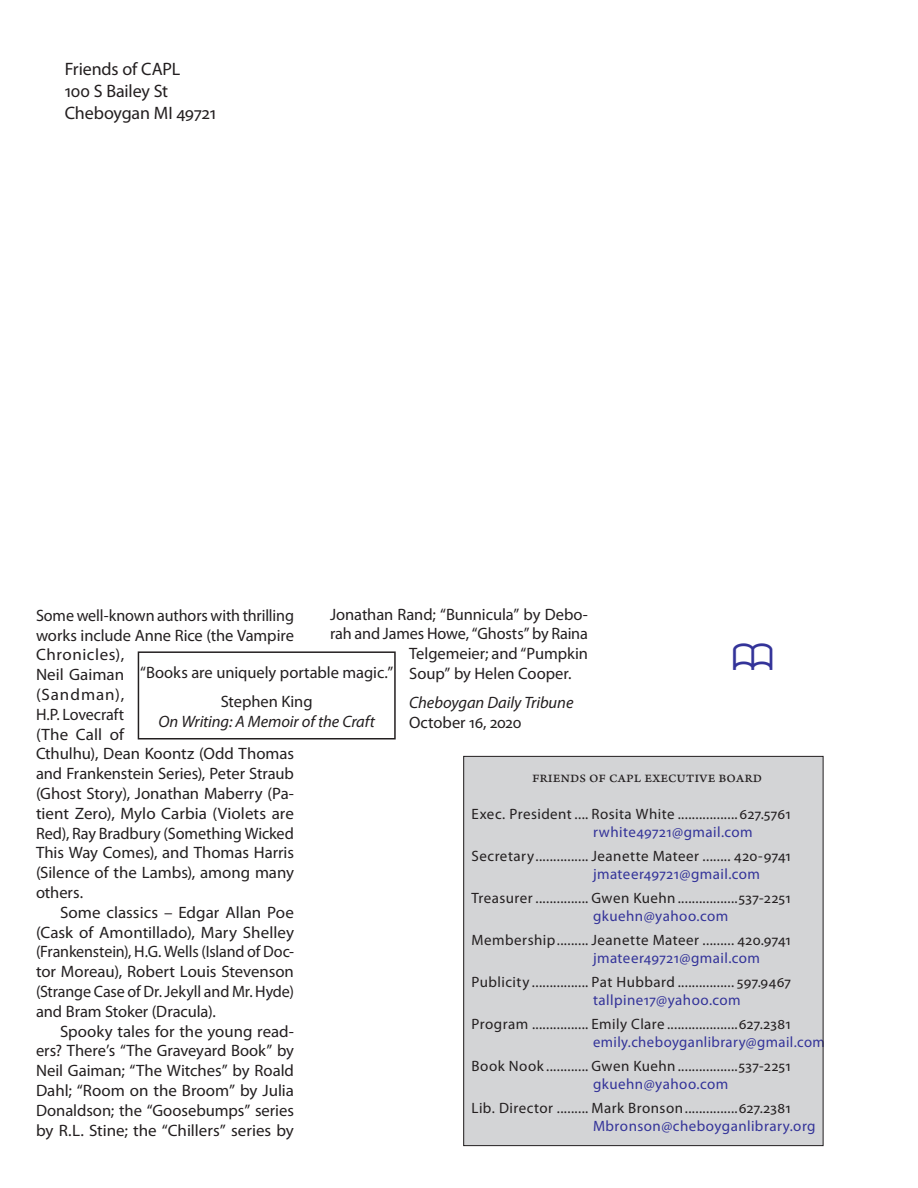
<style>
.page{position:relative;width:918px;height:1188px;background:#fff}
.page>*{position:absolute;margin:0;border:0;box-sizing:border-box;transform-origin:0 0}
.Body_No_Indent{font:18px "Myriad Pro";letter-spacing:-.01em;color:#231f20}
.Body{font:16.5px/19.8px "Myriad Pro";letter-spacing:-.005em;color:#231f20;text-align:justify}
.Body_No_Indent-2{font:16.5px/19.8px "Myriad Pro";color:#231f20}
.Body_No_Indent-3{font:italic 16.5px "Myriad Pro";letter-spacing:-.005em;color:#231f20}
.Officers_Heading{font:16.5px "Arno Pro";color:#231f20}
.Officers_First_Line{font:15px "Myriad Pro";letter-spacing:.03em;color:#231f20}
.Officers_Second_Line{font:15px "Myriad Pro";letter-spacing:.03em;color:#339}
</style>
<div class="page">
<div style="left:138px;top:651px;width:258px;height:89px;border:2px solid #231f20"></div>
<div style="left:464px;top:756px;width:359px;height:390px;background:#d3d4d6"></div>
<div style="left:463px;top:756px;width:361px;height:390px;border:1px solid #231f20"></div>
<p class="Body_No_Indent" style="left:65px;top:58px;width:117px">Friends of CAPL</p>
<p class="Body_No_Indent" style="left:65px;top:80px;width:105px">100 S Bailey St</p>
<p class="Body_No_Indent" style="left:65px;top:101px;width:153px">Cheboygan MI 49721</p>
<p class="Body" style="left:330px;top:604px;width:260px">Jonathan Rand; “Bunnicula” by Debo-</p>
<p class="Body" style="left:330px;top:624px;width:259px">rah and James Howe, “Ghosts” by Raina</p>
<p class="Body" style="left:409px;top:643px;width:180px">Telgemeier; and “Pumpkin</p>
<p class="Body" style="left:409px;top:663px;width:164px">Soup” by Helen Cooper.</p>
<p class="Body_No_Indent-3" style="left:409px;top:692px;width:166px">Cheboygan Daily Tribune</p>
<p class="Body_No_Indent-2" style="left:409px;top:712px;width:114px">October 16, 2020</p>
<p class="Body_No_Indent-2" style="left:36px;top:605px;width:260px">Some well-known authors with thrilling works include Anne Rice (the Vampire<br>Chronicles),<br>Neil Gaiman<br>(Sandman),<br>H.P. Lovecraft<br>(The Call of<br>Cthulhu), Dean Koontz (Odd Thomas and Frankenstein Series), Peter Straub (Ghost Story), Jonathan Maberry (Pa&shy;tient Zero), Mylo Carbia (Violets are<br>Red), Ray Bradbury (Something Wicked<br>This Way Comes), and Thomas Harris (Silence of the Lambs), among many others.</p>
<p class="Body" style="left:36px;top:902px;width:260px;text-indent:24px">Some classics – Edgar Allan Poe (Cask of Amontillado), Mary Shelley (Frankenstein), H.G. Wells (Island of Doc&shy;tor Moreau), Robert Louis Stevenson (Strange Case of Dr. Jekyll and Mr. Hyde) and Bram Stoker (Dracula).</p>
<p class="Body" style="left:36px;top:1021px;width:260px;text-indent:24px">Spooky tales for the young read&shy;ers? There’s “The Graveyard Book” by Neil Gaiman; “The Witches” by Roald Dahl; “Room on the Broom” by Julia Donaldson; the “Goosebumps” series by R.L. Stine; the “Chillers” series by</p>
<p class="Body_No_Indent-2" style="left:140px;top:663px;width:255px">“Books are uniquely portable magic.”</p>
<p class="Body_No_Indent-2" style="left:221px;top:692px;width:93px">Stephen King</p>
<p class="Body_No_Indent-3" style="left:158px;top:711px;width:218px">On Writing: A Memoir of the Craft</p>
<p class="Officers_Heading" style="left:532px;top:767px;width:232px">Friends of CAPL Executive Board</p>
<p class="Officers_First_Line" style="left:472px;top:805px;width:321px">Exec. President .... Rosita White .................627.5761</p>
<p class="Officers_Second_Line" style="left:593px;top:823px;width:161px">rwhite49721@gmail.com</p>
<p class="Officers_First_Line" style="left:472px;top:847px;width:321px">Secretary............... Jeanette Mateer ........ 420-9741</p>
<p class="Officers_Second_Line" style="left:593px;top:865px;width:169px">jmateer49721@gmail.com</p>
<p class="Officers_First_Line" style="left:472px;top:889px;width:321px">Treasurer ............... Gwen Kuehn .................537-2251</p>
<p class="Officers_Second_Line" style="left:593px;top:907px;width:137px">gkuehn@yahoo.com</p>
<p class="Officers_First_Line" style="left:472px;top:931px;width:321px">Membership......... Jeanette Mateer ......... 420.9741</p>
<p class="Officers_Second_Line" style="left:593px;top:949px;width:169px">jmateer49721@gmail.com</p>
<p class="Officers_First_Line" style="left:472px;top:973px;width:321px">Publicity ................ Pat Hubbard ................ 597.9467</p>
<p class="Officers_Second_Line" style="left:593px;top:991px;width:149px">tallpine17@yahoo.com</p>
<p class="Officers_First_Line" style="left:472px;top:1015px;width:321px">Program ................ Emily Clare ....................627.2381</p>
<p class="Officers_Second_Line" style="left:593px;top:1033px;width:233px">emily.cheboyganlibrary@gmail.com</p>
<p class="Officers_First_Line" style="left:472px;top:1057px;width:321px">Book Nook ............ Gwen Kuehn .................537-2251</p>
<p class="Officers_Second_Line" style="left:593px;top:1075px;width:137px">gkuehn@yahoo.com</p>
<p class="Officers_First_Line" style="left:472px;top:1099px;width:321px">Lib. Director ......... Mark Bronson...............627.2381</p>
<p class="Officers_Second_Line" style="left:593px;top:1117px;width:224px">Mbronson@cheboyganlibrary.org</p>
</div>
